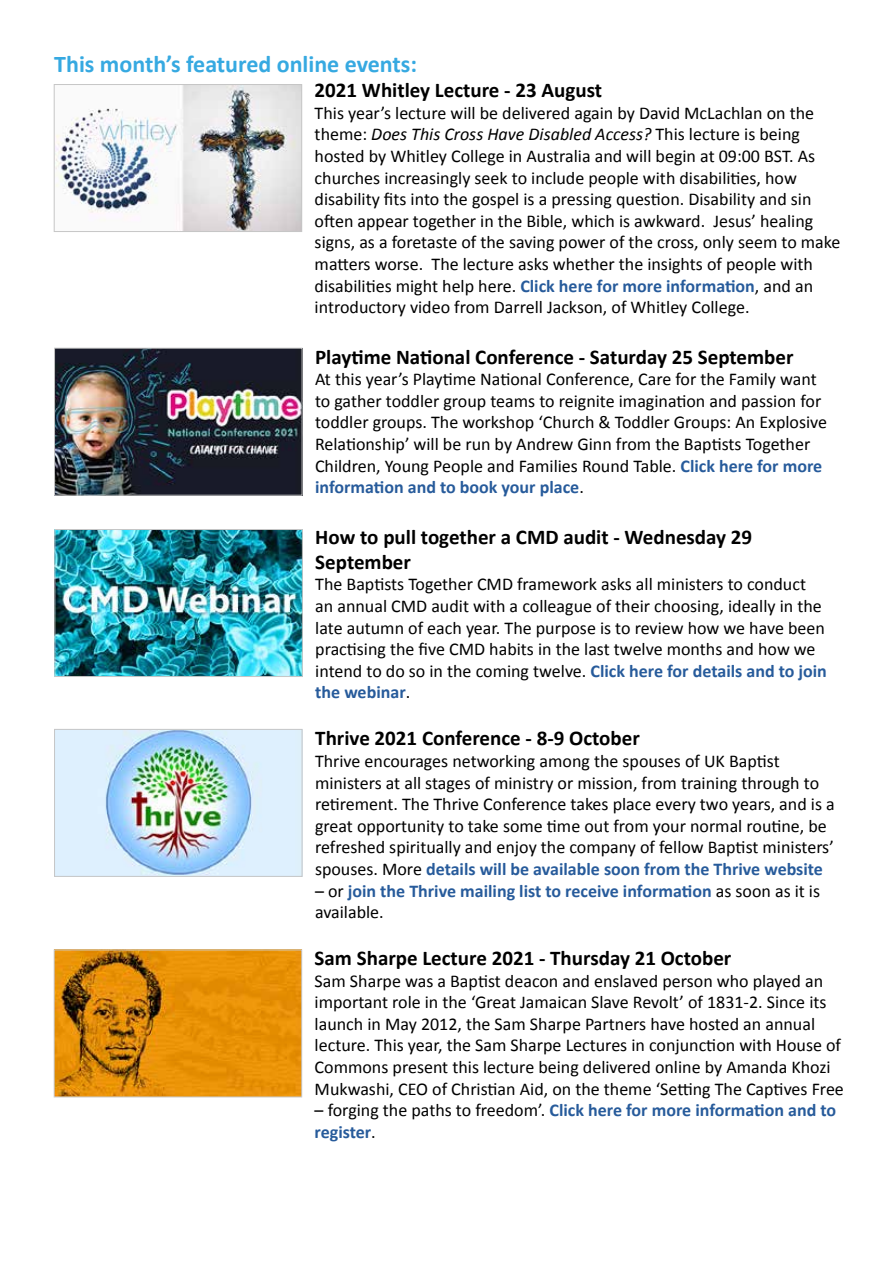
<style>
.page{position:relative;width:893px;height:1263px;background:#fff}
.page>*{position:absolute;margin:0;border:0;box-sizing:border-box;transform-origin:0 0}
.t1{font:700 24px "Calibri";color:#36a9e1}
.t2{font:700 21px/25.2px "Calibri";color:#000}
.t3{font:18px/21.6px "Calibri";color:#000}
.t4{font:700 18px/21.6px "Calibri";color:#275b9b}
.s1{font-style:italic}
.s2{font-weight:700;color:#275b9b}
.s3{font-weight:400;color:#000}
</style>
<div class="page">
<img style="left:56px;top:350px;width:244px;height:143px">
<div style="left:54px;top:348px;width:248px;height:147px;border:1px solid #c6c6c6"></div>
<img style="left:57px;top:531px;width:244px;height:144px">
<div style="left:55px;top:529px;width:248px;height:148px;border:1px solid #c6c6c6"></div>
<img style="left:56px;top:731px;width:244px;height:143px">
<div style="left:54px;top:729px;width:248px;height:147px;border:1px solid #c6c6c6"></div>
<img style="left:56px;top:952px;width:244px;height:143px">
<img style="left:56px;top:86px;width:244px;height:144px">
<div style="left:54px;top:84px;width:248px;height:148px;border:1px solid #c6c6c6"></div>
<h1 class="t1" style="left:54px;top:49px;width:364px">This month’s featured online events:</h1>
<p class="t2" style="left:315px;top:78px;width:289px">2021 Whitley Lecture - 23 August</p>
<p class="t3" style="left:315px;top:102px;width:527px">This year’s lecture will be delivered again by David McLachlan on the theme: <span class="s1">Does This Cross Have Disabled Access?</span> This lecture is being hosted by Whitley College in Australia and will begin at 09:00 BST. As churches increasingly seek to include people with disabilities, how disability fits into the gospel is a pressing question. Disability and sin often appear together in the Bible, which is awkward. Jesus’ healing signs, as a foretaste of the saving power of the cross, only seem to make matters worse. The lecture asks whether the insights of people with disabilities might help here. <span class="s2">Click here for more information</span>, and an introductory video from Darrell Jackson, of Whitley College.</p>
<p class="t2" style="left:315px;top:344px;width:480px">Playtime National Conference - Saturday 25 September</p>
<p class="t3" style="left:315px;top:368px;width:514px">At this year’s Playtime National Conference, Care for the Family want to gather toddler group teams to reignite imagination and passion for toddler groups. The workshop ‘Church &amp; Toddler Groups: An Explosive Relationship’ will be run by Andrew Ginn from the Baptists Together Children, Young People and Families Round Table. <span class="s2">Click here for more information and to book your place</span>.</p>
<p class="t2" style="left:315px;top:524px;width:438px">How to pull together a CMD audit - Wednesday 29<br>September</p>
<p class="t3" style="left:315px;top:574px;width:513px">The Baptists Together CMD framework asks all ministers to conduct an annual CMD audit with a colleague of their choosing, ideally in the late autumn of each year. The purpose is to review how we have been practising the five CMD habits in the last twelve months and how we intend to do so in the coming twelve. <span class="s2">Click here for details and to join the webinar</span>.</p>
<p class="t2" style="left:315px;top:726px;width:326px">Thrive 2021 Conference - 8-9 October</p>
<p class="t3" style="left:315px;top:750px;width:521px">Thrive encourages networking among the spouses of UK Baptist ministers at all stages of ministry or mission, from training through to retirement. The Thrive Conference takes place every two years, and is a great opportunity to take some time out from your normal routine, be refreshed spiritually and enjoy the company of fellow Baptist ministers’ spouses. More <span class="s2">details will be available soon from the Thrive website</span></p>
<p class="t4" style="left:315px;top:880px;width:507px"><span class="s3">– or</span> join the Thrive mailing list to receive information <span class="s3">as soon as it is available.</span></p>
<p class="t2" style="left:315px;top:945px;width:418px">Sam Sharpe Lecture 2021 - Thursday 21 October</p>
<p class="t3" style="left:315px;top:970px;width:531px">Sam Sharpe was a Baptist deacon and enslaved person who played an important role in the ‘Great Jamaican Slave Revolt’ of 1831-2. Since its launch in May 2012, the Sam Sharpe Partners have hosted an annual lecture. This year, the Sam Sharpe Lectures in conjunction with House of Commons present this lecture being delivered online by Amanda Khozi Mukwashi, CEO of Christian Aid, on the theme ‘Setting The Captives Free</p>
<p class="t4" style="left:315px;top:1099px;width:523px"><span class="s3">– forging the paths to freedom’.</span> Click here for more information and to register<span class="s3">.</span></p>
</div>
